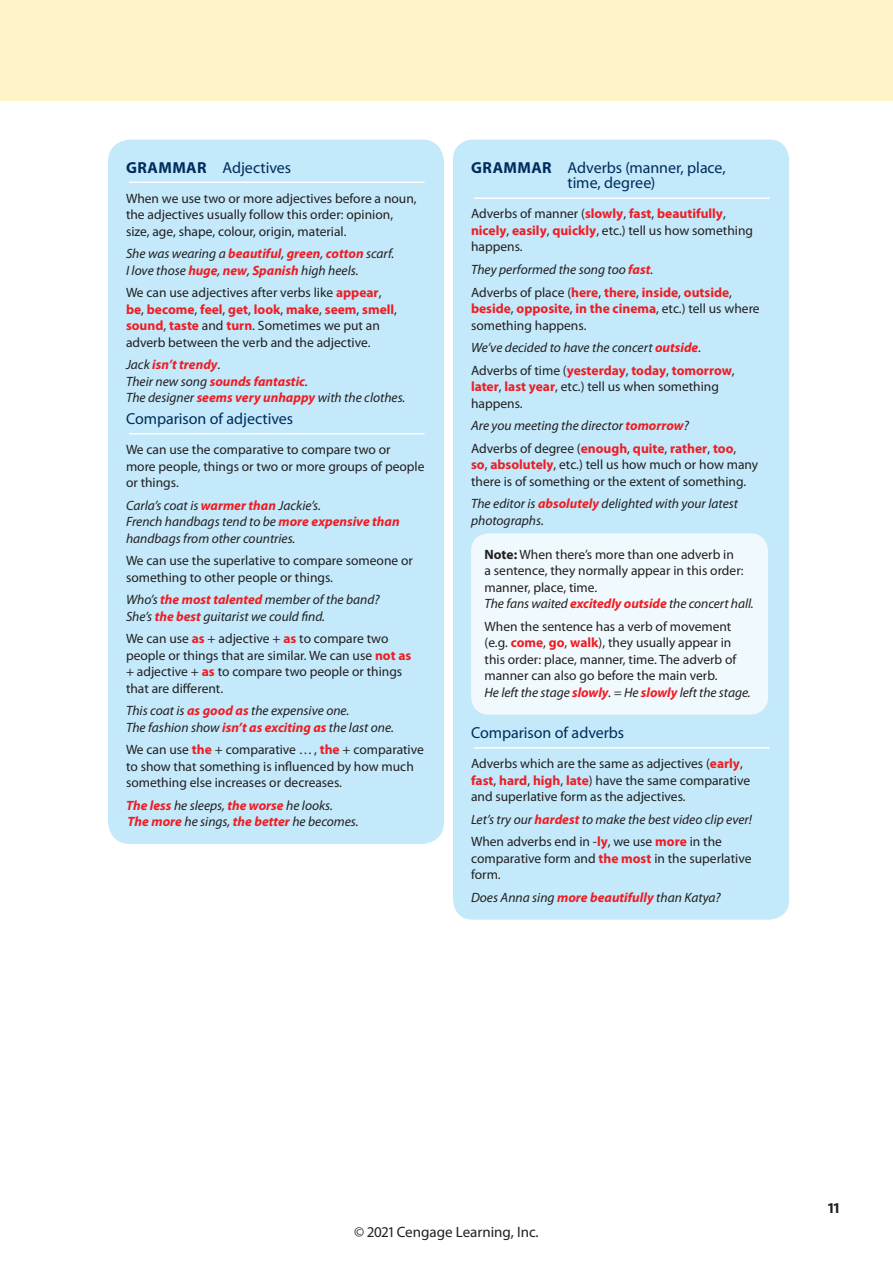
<style>
.page{position:relative;width:893px;height:1263px;background:#fff}
.page>*{position:absolute;margin:0;border:0;box-sizing:border-box;transform-origin:0 0}
.t1{font:15.9px/15.9px "Myriad Pro";letter-spacing:-.005em;color:#002c5d}
.t2{font:15px "Myriad Pro";color:#231f20}
.t3{font:700 15px "Myriad Pro";color:#231f20}
.t4{font:13.5px/16.5px "Myriad Pro";color:#231f20}
.t5{font:italic 13.5px/16.5px "Myriad Pro";color:#231f20}
.s1{font-weight:700}
.s2{font-weight:700;color:#ee1d23}
.s3{font-style:normal}
.s4{font-weight:700;font-style:normal;color:#ee1d23}
.s5{font-style:italic}
.s6{font-weight:700;font-style:italic;color:#ee1d23}
</style>
<div class="page">
<div style="left:0;top:0;width:893px;height:100px;background:#fef4c8"></div>
<div style="left:108px;top:140px;width:336px;height:704px;background:#c3e9fa;border-radius:22px"></div>
<hr style="left:129px;top:182px;width:295px;height:1px;background:#fff">
<hr style="left:129px;top:433px;width:295px;height:1px;background:#fff">
<div style="left:453px;top:140px;width:336px;height:780px;background:#c3e9fa;border-radius:20px"></div>
<hr style="left:474px;top:197px;width:296px;height:2px;background:#fff">
<hr style="left:474px;top:747px;width:296px;height:2px;background:#fff">
<div style="left:471px;top:533px;width:297px;height:182px;background:#f0f9fd;border-radius:18px"></div>
<p class="t1" style="left:126px;top:160px;width:166px"><span class="s1">GRAMMAR</span> Adjectives</p>
<p class="t4" style="left:126px;top:190px;width:292px">When we use two or more adjectives before a noun, the adjectives usually follow this order: opinion, size, age, shape, colour, origin, material.</p>
<p class="t5" style="left:126px;top:246px;width:270px">She was wearing a <span class="s2">beautiful</span>, <span class="s2">green</span>, <span class="s2">cotton</span> scarf.<br>I love those <span class="s2">huge</span>, <span class="s2">new</span>, <span class="s2">Spanish</span> high heels.</p>
<p class="t4" style="left:126px;top:284px;width:273px">We can use adjectives after verbs like <span class="s2">appear</span>, <span class="s2">be</span>, <span class="s2">become</span>, <span class="s2">feel</span>, <span class="s2">get</span>, <span class="s2">look</span>, <span class="s2">make</span>, <span class="s2">seem</span>, <span class="s2">smell</span>, <span class="s2">sound</span>, <span class="s2">taste</span> and <span class="s2">turn</span>. Sometimes we put an adverb between the verb and the adjective.</p>
<p class="t5" style="left:126px;top:357px;width:281px">Jack <span class="s2">isn’t trendy</span>.<br>Their new song <span class="s2">sounds fantastic</span>.<br>The designer <span class="s2">seems very unhappy</span> with the clothes.</p>
<p class="t1" style="left:126px;top:411px;width:169px">Comparison of adjectives</p>
<p class="t4" style="left:126px;top:441px;width:300px">We can use the comparative to compare two or<br>more people, things or two or more groups of people or things.</p>
<p class="t5" style="left:126px;top:497px;width:275px">Carla’s coat is <span class="s2">warmer than</span> Jackie’s.<br>French handbags tend to be <span class="s2">more expensive than </span>handbags from other countries.</p>
<p class="t4" style="left:126px;top:552px;width:288px">We can use the superlative to compare someone or something to other people or things.</p>
<p class="t5" style="left:126px;top:592px;width:255px">Who’s <span class="s2">the most talented</span> member of the band?<br>She’s <span class="s2">the best</span> guitarist we could find.</p>
<p class="t4" style="left:126px;top:630px;width:287px">We can use <span class="s2">as</span> + adjective + <span class="s2">as</span> to compare two people or things that are similar. We can use <span class="s2">not as </span>+ adjective + <span class="s2">as</span> to compare two people or things that are different.</p>
<p class="t5" style="left:126px;top:703px;width:269px">This coat is <span class="s2">as good as</span> the expensive one.<br>The fashion show <span class="s2">isn’t as exciting as</span> the last one.</p>
<p class="t4" style="left:126px;top:741px;width:299px">We can use <span class="s2">the</span> + comparative …, <span class="s2">the</span> + comparative to show that something is influenced by how much something else increases or decreases.</p>
<p class="t5" style="left:126px;top:797px;width:234px"><span class="s2">The less</span> he sleeps, <span class="s2">the worse</span> he looks.<br><span class="s2">The more</span> he sings, <span class="s2">the better</span> he becomes.</p>
<p class="t1" style="left:567px;top:160px;width:160px;text-indent:-96px"><span class="s1">GRAMMAR</span> Adverbs (manner, place, time, degree)</p>
<p class="t4" style="left:471px;top:206px;width:284px">Adverbs of manner (<span class="s2">slowly</span>, <span class="s2">fast</span>, <span class="s2">beautifully</span>, <span class="s2">nicely</span>, <span class="s2">easily</span>, <span class="s2">quickly</span>, etc.) tell us how something happens.</p>
<p class="t5" style="left:471px;top:259px;width:262px;line-height:22.5px">They performed the song too <span class="s2">fast</span>.<br><span class="s3">Adverbs of place (</span><span class="s4">here</span><span class="s3">,</span> <span class="s4">there</span><span class="s3">,</span> <span class="s4">inside</span><span class="s3">,</span> <span class="s4">outside</span><span class="s3">,</span></p>
<p class="t4" style="left:471px;top:300px;width:290px"><span class="s2">beside</span>, <span class="s2">opposite</span>, <span class="s2">in the cinema</span>, etc.) tell us where something happens.</p>
<p class="t5" style="left:471px;top:337px;width:265px;line-height:22.5px">We’ve decided to have the concert <span class="s2">outside</span>.<br><span class="s3">Adverbs of time (</span><span class="s4">yesterday</span><span class="s3">,</span> <span class="s4">today</span><span class="s3">,</span> <span class="s4">tomorrow</span><span class="s3">,</span></p>
<p class="t4" style="left:471px;top:378px;width:249px"><span class="s2">later</span>, <span class="s2">last year</span>, etc.) tell us when something happens.</p>
<p class="t5" style="left:471px;top:415px;width:267px;line-height:22.5px">Are you meeting the director <span class="s2">tomorrow</span>?<br><span class="s3">Adverbs of degree (</span><span class="s4">enough</span><span class="s3">,</span> <span class="s4">quite</span><span class="s3">,</span> <span class="s4">rather</span><span class="s3">,</span> <span class="s4">too</span><span class="s3">,</span></p>
<p class="t4" style="left:471px;top:456px;width:289px"><span class="s2">so</span>, <span class="s2">absolutely</span>, etc.) tell us how much or how many there is of something or the extent of something.</p>
<p class="t5" style="left:471px;top:496px;width:269px">The editor is <span class="s2">absolutely</span> delighted with your latest photographs.</p>
<p class="t4" style="left:484px;top:546px;width:271px"><span class="s1">Note:</span> When there’s more than one adverb in<br>a sentence, they normally appear in this order: manner, place, time.<br><span class="s5">The fans waited</span> <span class="s6">excitedly outside</span> <span class="s5">the concert hall.</span></p>
<p class="t4" style="left:484px;top:618px;width:268px">When the sentence has a verb of movement (e.g. <span class="s2">come</span>, <span class="s2">go</span>, <span class="s2">walk</span>), they usually appear in this order: place, manner, time. The adverb of manner can also go before the main verb.<br><span class="s5">He left the stage</span> <span class="s6">slowly</span><span class="s5">. = He</span> <span class="s6">slowly</span> <span class="s5">left the stage.</span></p>
<p class="t1" style="left:471px;top:725px;width:155px">Comparison of adverbs</p>
<p class="t4" style="left:471px;top:756px;width:281px">Adverbs which are the same as adjectives (<span class="s2">early</span>, <span class="s2">fast</span>, <span class="s2">hard</span>, <span class="s2">high</span>, <span class="s2">late</span>) have the same comparative and superlative form as the adjectives.</p>
<p class="t5" style="left:471px;top:808px;width:282px;line-height:22.5px">Let’s try our <span class="s2">hardest</span> to make the best video clip ever!<br><span class="s3">When adverbs end in -</span><span class="s4">ly</span><span class="s3">, we use</span> <span class="s4">more</span> <span class="s3">in the</span></p>
<p class="t4" style="left:471px;top:850px;width:282px">comparative form and <span class="s2">the most</span> in the superlative form.</p>
<p class="t5" style="left:471px;top:889px;width:251px">Does Anna sing <span class="s2">more beautifully</span> than Katya?</p>
<p class="t2" style="left:354px;top:1223px;width:186px">© 2021 Cengage Learning, Inc.</p>
<p class="t3" style="left:828px;top:1199px;width:13px">11</p>
</div>
